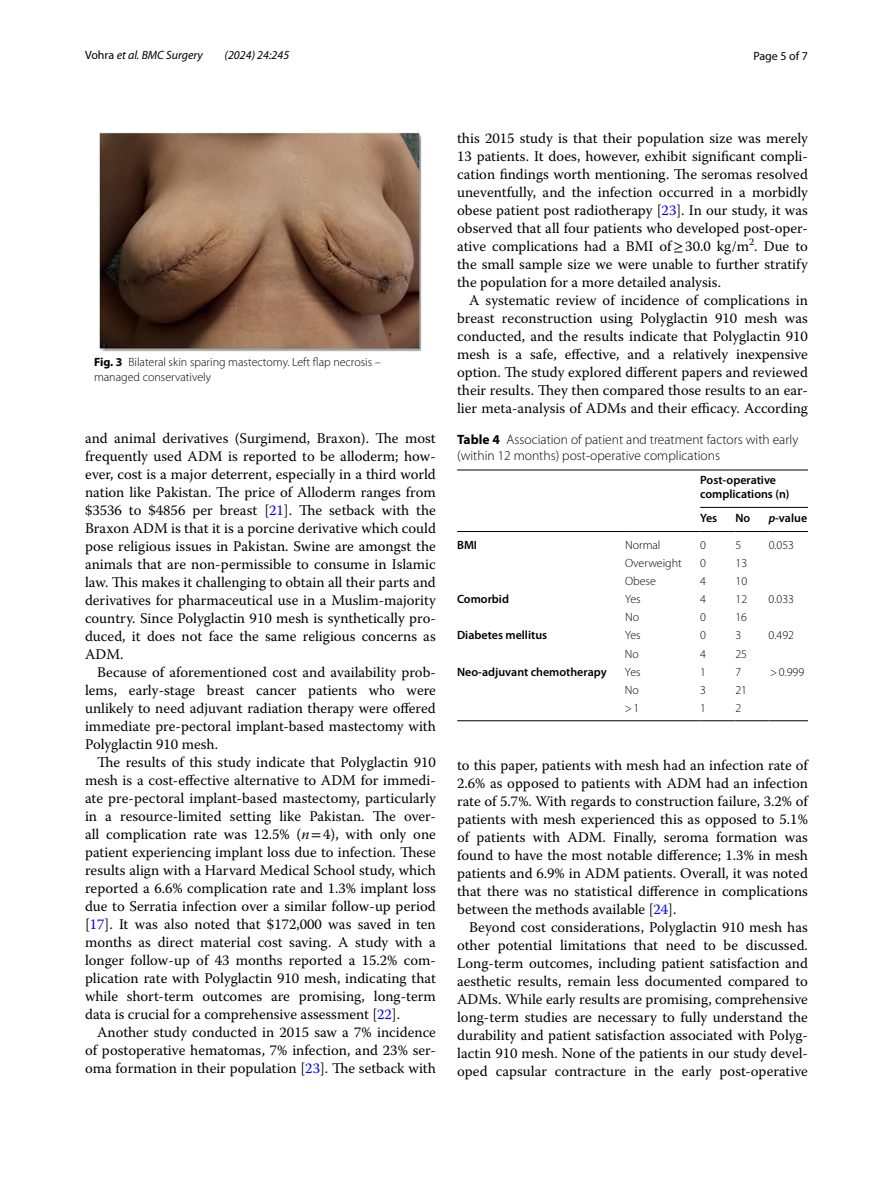
<style>
.page{position:relative;width:893px;height:1187px;background:#fff}
.page>*{position:absolute;margin:0;border:0;box-sizing:border-box;transform-origin:0 0}
.t1{font:14.7px/18px "Warnock Pro";color:#000;text-align:justify}
.t2{font:300 13.5px/16.5px "Myriad Pro";color:#000}
.t3{font:300 12px/15px "Myriad Pro";color:#000}
.t4{font:600 12px/13.5px "Myriad Pro";color:#000}
.t5{font:italic 12px "Myriad Pro";color:#000}
.t6{font:12px "Myriad Pro";color:#000}
.s1{font-style:normal}
.s2{font-weight:700}
.s3{color:#00f}
.s4{font-style:italic}
.s5{font-family:"STIX"}
</style>
<div class="page">
<img style="left:100px;top:133px;width:321px;height:218px">
<hr style="left:457px;top:469px;width:168px;height:1px;background:#000">
<hr style="left:625px;top:469px;width:75px;height:1px;background:#000">
<hr style="left:457px;top:531px;width:168px;height:1px;background:#000">
<hr style="left:625px;top:531px;width:75px;height:1px;background:#000">
<hr style="left:700px;top:469px;width:35px;height:1px;background:#000">
<hr style="left:735px;top:469px;width:34px;height:1px;background:#000">
<hr style="left:769px;top:469px;width:39px;height:1px;background:#000">
<hr style="left:700px;top:531px;width:35px;height:1px;background:#000">
<hr style="left:735px;top:531px;width:34px;height:1px;background:#000">
<hr style="left:769px;top:531px;width:39px;height:1px;background:#000">
<hr style="left:457px;top:720px;width:168px;height:1px;background:#000">
<hr style="left:769px;top:720px;width:39px;height:1px;background:#000">
<hr style="left:625px;top:720px;width:75px;height:1px;background:#000">
<hr style="left:700px;top:720px;width:35px;height:1px;background:#000">
<hr style="left:735px;top:720px;width:34px;height:1px;background:#000">
<hr style="left:700px;top:507px;width:108px;height:1px;background:#000">
<p class="t5" style="left:85px;top:48px;width:119px"><span class="s1">Vohra</span> et al. BMC Surgery</p>
<p class="t5" style="left:225px;top:48px;width:66px">(2024) 24:245</p>
<p class="t6" style="left:753px;top:48px;width:56px">Page 5 of 7</p>
<p class="t3" style="left:94px;top:355px;width:288px"><span class="s2">Fig. 3</span> Bilateral skin sparing mastectomy. Left flap necrosis – managed conservatively</p>
<p class="t1" style="left:85px;top:428px;width:352px">and animal derivatives (Surgimend, Braxon). The most frequently used ADM is reported to be alloderm; how&shy;ever, cost is a major deterrent, especially in a third world nation like Pakistan. The price of Alloderm ranges from $3536 to $4856 per breast [<span class="s3">21</span>]. The setback with the Braxon ADM is that it is a porcine derivative which could pose religious issues in Pakistan. Swine are amongst the animals that are non-permissible to consume in Islamic law. This makes it challenging to obtain all their parts and derivatives for pharmaceutical use in a Muslim-majority country. Since Polyglactin 910 mesh is synthetically pro&shy;duced, it does not face the same religious concerns as ADM.</p>
<p class="t1" style="left:85px;top:662px;width:352px;text-indent:12px">Because of aforementioned cost and availability prob&shy;lems, early-stage breast cancer patients who were unlikely to need adjuvant radiation therapy were offered immediate pre-pectoral implant-based mastectomy with Polyglactin 910 mesh.</p>
<p class="t1" style="left:85px;top:752px;width:352px;text-indent:12px">The results of this study indicate that Polyglactin 910 mesh is a cost-effective alternative to ADM for immedi&shy;ate pre-pectoral implant-based mastectomy, particularly in a resource-limited setting like Pakistan. The over&shy;all complication rate was 12.5% (<span class="s4">n</span><span class="s5">=</span>4), with only one patient experiencing implant loss due to infection. These results align with a Harvard Medical School study, which reported a 6.6% complication rate and 1.3% implant loss due to Serratia infection over a similar follow-up period [<span class="s3">17</span>]. It was also noted that $172,000 was saved in ten months as direct material cost saving. A study with a longer follow-up of 43 months reported a 15.2% com&shy;plication rate with Polyglactin 910 mesh, indicating that while short-term outcomes are promising, long-term data is crucial for a comprehensive assessment [<span class="s3">22</span>].</p>
<p class="t1" style="left:85px;top:1022px;width:352px;text-indent:12px">Another study conducted in 2015 saw a 7% incidence of postoperative hematomas, 7% infection, and 23% ser&shy;oma formation in their population [<span class="s3">23</span>]. The setback with</p>
<p class="t1" style="left:457px;top:128px;width:352px">this 2015 study is that their population size was merely 13 patients. It does, however, exhibit significant compli&shy;cation findings worth mentioning. The seromas resolved uneventfully, and the infection occurred in a morbidly obese patient post radiotherapy [<span class="s3">23</span>]. In our study, it was observed that all four patients who developed post-oper&shy;ative complications had a BMI of<span class="s5">≥</span>30.0 kg/m<sup>2</sup>. Due to the small sample size we were unable to further stratify the population for a more detailed analysis.</p>
<p class="t1" style="left:457px;top:290px;width:352px;text-indent:12px">A systematic review of incidence of complications in breast reconstruction using Polyglactin 910 mesh was conducted, and the results indicate that Polyglactin 910 mesh is a safe, effective, and a relatively inexpensive option. The study explored different papers and reviewed their results. They then compared those results to an ear&shy;lier meta-analysis of ADMs and their efficacy. According</p>
<p class="t2" style="left:457px;top:431px;width:343px"><span class="s2">Table 4</span> Association of patient and treatment factors with early (within 12 months) post-operative complications</p>
<p class="t4" style="left:700px;top:473px;width:91px">Post-operative complications (n)</p>
<p class="t4" style="left:700px;top:510px;width:18px">Yes</p>
<p class="t4" style="left:735px;top:510px;width:16px">No</p>
<p class="t4" style="left:769px;top:510px;width:40px"><span class="s4">p</span>-value</p>
<p class="t4" style="left:457px;top:537px;width:22px">BMI</p>
<p class="t3" style="left:625px;top:537px;width:37px">Normal</p>
<p class="t3" style="left:700px;top:537px;width:7px">0</p>
<p class="t3" style="left:735px;top:537px;width:7px">5</p>
<p class="t3" style="left:769px;top:537px;width:27px">0.053</p>
<p class="t3" style="left:625px;top:555px;width:58px">Overweight</p>
<p class="t3" style="left:700px;top:555px;width:7px">0</p>
<p class="t3" style="left:735px;top:555px;width:13px">13</p>
<p class="t3" style="left:625px;top:573px;width:32px">Obese</p>
<p class="t3" style="left:700px;top:573px;width:7px">4</p>
<p class="t3" style="left:735px;top:573px;width:13px">10</p>
<p class="t4" style="left:457px;top:592px;width:53px">Comorbid</p>
<p class="t3" style="left:625px;top:591px;width:17px">Yes</p>
<p class="t3" style="left:700px;top:591px;width:7px">4</p>
<p class="t3" style="left:735px;top:591px;width:13px">12</p>
<p class="t3" style="left:769px;top:591px;width:27px">0.033</p>
<p class="t3" style="left:625px;top:610px;width:16px">No</p>
<p class="t3" style="left:700px;top:610px;width:7px">0</p>
<p class="t3" style="left:735px;top:610px;width:13px">16</p>
<p class="t4" style="left:457px;top:628px;width:92px">Diabetes mellitus</p>
<p class="t3" style="left:625px;top:628px;width:17px">Yes</p>
<p class="t3" style="left:700px;top:628px;width:7px">0</p>
<p class="t3" style="left:735px;top:628px;width:7px">3</p>
<p class="t3" style="left:769px;top:628px;width:27px">0.492</p>
<p class="t3" style="left:625px;top:646px;width:16px">No</p>
<p class="t3" style="left:700px;top:646px;width:7px">4</p>
<p class="t3" style="left:735px;top:646px;width:13px">25</p>
<p class="t4" style="left:457px;top:664px;width:151px">Neo-adjuvant chemotherapy</p>
<p class="t3" style="left:625px;top:664px;width:17px">Yes</p>
<p class="t3" style="left:700px;top:664px;width:7px">1</p>
<p class="t3" style="left:735px;top:664px;width:7px">7</p>
<p class="t3" style="left:770px;top:664px;width:36px">&gt;0.999</p>
<p class="t3" style="left:625px;top:682px;width:16px">No</p>
<p class="t3" style="left:700px;top:682px;width:7px">3</p>
<p class="t3" style="left:735px;top:682px;width:13px">21</p>
<p class="t3" style="left:625px;top:700px;width:16px">&gt;1</p>
<p class="t3" style="left:700px;top:700px;width:7px">1</p>
<p class="t3" style="left:735px;top:700px;width:7px">2</p>
<p class="t1" style="left:457px;top:756px;width:352px">to this paper, patients with mesh had an infection rate of 2.6% as opposed to patients with ADM had an infection rate of 5.7%. With regards to construction failure, 3.2% of patients with mesh experienced this as opposed to 5.1% of patients with ADM. Finally, seroma formation was found to have the most notable difference; 1.3% in mesh patients and 6.9% in ADM patients. Overall, it was noted that there was no statistical difference in complications between the methods available [<span class="s3">24</span>].</p>
<p class="t1" style="left:457px;top:918px;width:352px;text-indent:12px">Beyond cost considerations, Polyglactin 910 mesh has other potential limitations that need to be discussed.<br>Long-term outcomes, including patient satisfaction and aesthetic results, remain less documented compared to ADMs. While early results are promising, comprehensive long-term studies are necessary to fully understand the durability and patient satisfaction associated with Polyg&shy;lactin 910 mesh. None of the patients in our study devel&shy;oped capsular contracture in the early post-operative</p>
</div>
